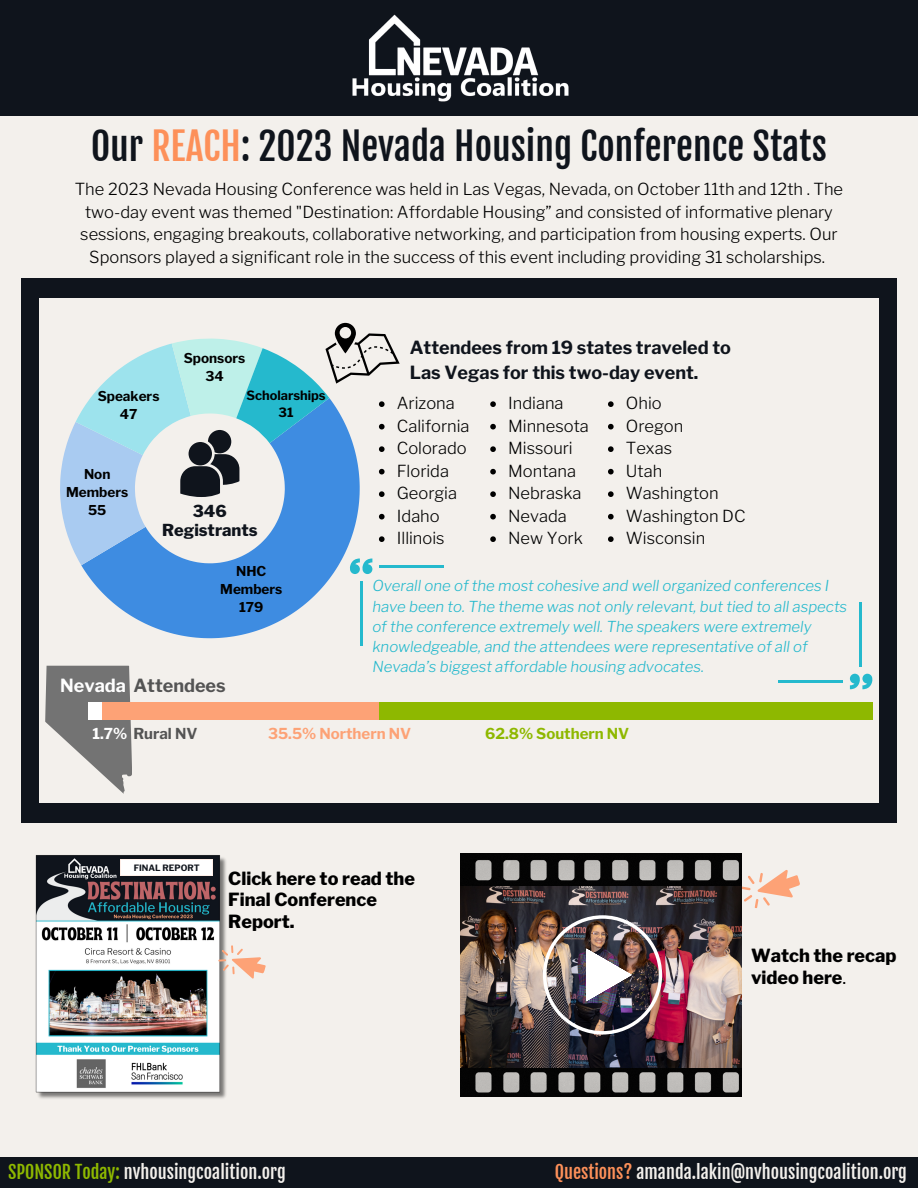
<style>
.page{position:relative;width:918px;height:1188px;background:#fff}
.page>*{position:absolute;margin:0;border:0;box-sizing:border-box;transform-origin:0 0}
.t1{font:37.5px "Fjalla One";color:#0f141c}
.t2{font:18px "Fjalla One";color:#f3f0ec}
.t3{font:800 18px/21.3px "Libre Franklin";color:#000}
.t4{font:700 18px/24.8px "Libre Franklin";color:#0f141c}
.t5{font:700 18px "Libre Franklin";color:#545454}
.t6{font:300 16.5px/22.5px "Libre Franklin";color:#000}
.t7{font:800 16.35px/19.6px "Libre Franklin";color:#0f141c;text-align:center}
.t8{font:italic 300 15px/20.2px "Libre Franklin";color:#25b9cd}
.t9{font:700 15px "Libre Franklin";color:#fda276}
.t10{font:700 15px "Libre Franklin";color:#8eb800}
.t11{font:700 15px "Libre Franklin";color:#545454}
.t12{font:700 13.5px/18px "Libre Franklin";color:#000;text-align:center}
.t13{font:700 12.75px/17px "Libre Franklin";color:#000;text-align:center}
.t14{font:700 8.7px "Libre Franklin";color:#0f141c}
.s1{color:#fd9059}
.s2{color:#fefefe}
.s3{color:#fff}
.s4{font-weight:400}
.s5{color:#8eb800}
</style>
<div class="page">
<div style="left:0;top:0;width:918px;height:1162px;background:#f3f0ec"></div>
<div style="left:21px;top:279px;width:876px;height:544px;background:#0f141c"></div>
<div style="left:40px;top:298px;width:839px;height:505px;background:#f3f0ec"></div>
<div style="left:0;top:1157px;width:918px;height:31px;background:#0f141c"></div>
<div style="left:0;top:0;width:918px;height:115px;background:#0f141c"></div>
<img style="left:352px;top:14px;width:217px;height:88px">
<svg style="left:81px;top:574px;width:252px;height:92px"></svg>
<svg style="left:742px;top:870px;width:58px;height:38px"></svg>
<img style="left:460px;top:853px;width:282px;height:244px">
<img style="left:460px;top:886px;width:282px;height:181px">
<img style="left:543px;top:915px;width:119px;height:120px">
<img style="left:36px;top:855px;width:190px;height:244px">
<svg style="left:218px;top:944px;width:48px;height:38px"></svg>
<svg style="left:120px;top:859px;width:93px;height:17px;background:#fefcfb"></svg>
<hr style="left:360px;top:581px;width:3px;height:65px;background:#25b9cd">
<hr style="left:380px;top:565px;width:64px;height:3px;background:#25b9cd">
<svg style="left:39px;top:301px;width:361px;height:273px"></svg>
<svg style="left:608px;top:401px;width:6px;height:6px"></svg>
<svg style="left:608px;top:424px;width:6px;height:5px"></svg>
<svg style="left:608px;top:446px;width:6px;height:6px"></svg>
<svg style="left:608px;top:469px;width:6px;height:5px"></svg>
<svg style="left:608px;top:491px;width:6px;height:6px"></svg>
<svg style="left:608px;top:514px;width:6px;height:5px"></svg>
<svg style="left:608px;top:536px;width:6px;height:6px"></svg>
<svg style="left:490px;top:401px;width:6px;height:6px"></svg>
<svg style="left:490px;top:424px;width:6px;height:5px"></svg>
<svg style="left:490px;top:446px;width:6px;height:6px"></svg>
<svg style="left:490px;top:469px;width:6px;height:5px"></svg>
<svg style="left:490px;top:491px;width:6px;height:6px"></svg>
<svg style="left:490px;top:514px;width:6px;height:5px"></svg>
<svg style="left:490px;top:536px;width:6px;height:6px"></svg>
<svg style="left:45px;top:666px;width:87px;height:128px"></svg>
<div style="left:88px;top:703px;width:24px;height:17px;background:#fff"></div>
<div style="left:102px;top:703px;width:283px;height:17px;background:#fda276"></div>
<div style="left:379px;top:703px;width:494px;height:17px;background:#8eb800"></div>
<hr style="left:860px;top:602px;width:2px;height:64px;background:#25b9cd">
<hr style="left:778px;top:680px;width:65px;height:3px;background:#25b9cd">
<svg style="left:850px;top:674px;width:23px;height:15px"></svg>
<h1 class="t1" style="left:91px;top:123px;width:737px">Our <span class="s1">REACH</span>: 2023 Nevada Housing Conference Stats</h1>
<p class="t6" style="left:75px;top:178px;width:770px;text-align:center">The 2023 Nevada Housing Conference was held in Las Vegas, Nevada, on October 11th and 12th . The two-day event was themed "Destination: Affordable Housing” and consisted of informative plenary sessions, engaging breakouts, collaborative networking, and participation from housing experts. Our Sponsors played a significant role in the success of this event including providing 31 scholarships.</p>
<p class="t12" style="left:98px;top:387px;width:63px">Speakers<br>47</p>
<p class="t12" style="left:184px;top:349px;width:63px">Sponsors<br>34</p>
<p class="t13" style="left:247px;top:387px;width:81px">Scholarships<br>31</p>
<p class="t12" style="left:66px;top:466px;width:64px">Non<br>Members<br>55</p>
<p class="t7" style="left:162px;top:501px;width:97px">346<br>Registrants</p>
<p class="t12" style="left:220px;top:562px;width:64px">NHC<br>Members<br>179</p>
<p class="t4" style="left:410px;top:335px;width:323px">Attendees from 19 states traveled to<br>Las Vegas for this two-day event.</p>
<p class="t6" style="left:397px;top:392px;width:74px">Arizona<br>California<br>Colorado<br>Florida<br>Georgia<br>Idaho<br>Illinois</p>
<p class="t6" style="left:626px;top:392px;width:121px">Ohio<br>Oregon<br>Texas<br>Utah<br>Washington<br>Washington DC<br>Wisconsin</p>
<p class="t6" style="left:508px;top:392px;width:82px">Indiana<br>Minnesota<br>Missouri<br>Montana<br>Nebraska<br>Nevada<br>New York</p>
<p class="t8" style="left:372px;top:576px;width:476px">Overall one of the most cohesive and well organized conferences I have been to. The theme was not only relevant, but tied to all aspects of the conference extremely well. The speakers were extremely knowledgeable, and the attendees were representative of all of Nevada’s biggest affordable housing advocates.</p>
<p class="t5" style="left:60px;top:675px;width:167px"><span class="s2">Nevada</span> Attendees</p>
<p class="t11" style="left:92px;top:725px;width:107px"><span class="s3">1.7%</span> Rural NV</p>
<p class="t9" style="left:268px;top:725px;width:145px">35.5% Northern NV</p>
<p class="t10" style="left:485px;top:725px;width:146px">62.8% Southern NV</p>
<p class="t14" style="left:134px;top:862px;width:67px">FINAL REPORT</p>
<p class="t3" style="left:228px;top:868px;width:188px">Click here to read the<br>Final Conference<br>Report.</p>
<p class="t3" style="left:751px;top:945px;width:147px">Watch the recap video here<span class="s4">.</span></p>
<p class="t2" style="left:8px;top:1161px;width:279px"><span class="s5">SPONSOR Today:</span> nvhousingcoalition.org</p>
<p class="t2" style="left:555px;top:1161px;width:354px"><span class="s1">Questions?</span> amanda.lakin@nvhousingcoalition.org</p>
</div>
